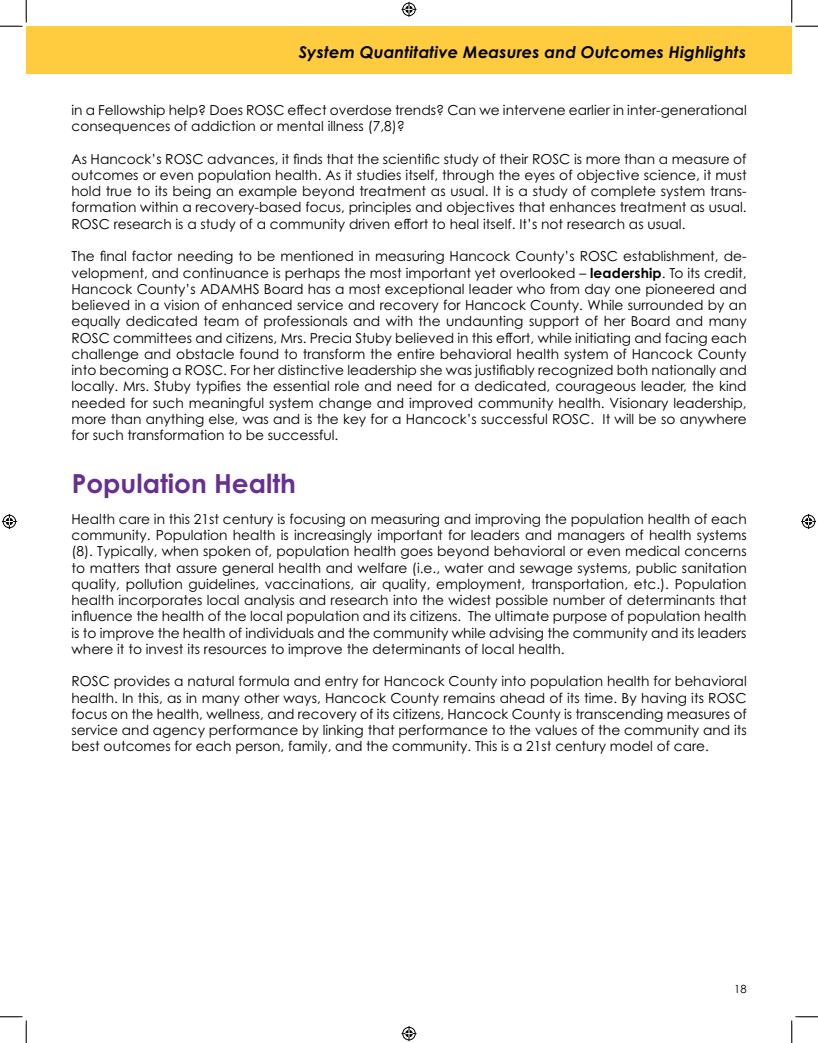
<style>
.page{position:relative;width:818px;height:1043px;background:#fff}
.page>*{position:absolute;margin:0;border:0;box-sizing:border-box;transform-origin:0 0}
.t1{font:700 26.25px "Century Gothic Pro";color:#653091}
.t2{font:italic 700 16.25px "Century Gothic Pro";letter-spacing:.01em;color:#000}
.t3{font:13.75px/16.2px "Century Gothic Pro";color:#000;text-align:justify}
.t4{font:11.25px "Century Gothic Pro";color:#000}
.s1{font-weight:700}
</style>
<div class="page">
<div style="left:26px;top:26px;width:765px;height:47px;background:#fecc3e"></div>
<svg style="left:0;top:0;width:27px;height:27px"></svg>
<svg style="left:0;top:1016px;width:27px;height:26px"></svg>
<svg style="left:791px;top:0;width:27px;height:27px"></svg>
<svg style="left:791px;top:1016px;width:27px;height:26px"></svg>
<svg style="left:401px;top:2px;width:15px;height:15px"></svg>
<svg style="left:401px;top:1026px;width:15px;height:15px"></svg>
<svg style="left:2px;top:514px;width:15px;height:15px"></svg>
<svg style="left:801px;top:514px;width:15px;height:15px"></svg>
<p class="t2" style="left:299px;top:41px;width:449px">System Quantitative Measures and Outcomes Highlights</p>
<p class="t3" style="left:71px;top:102px;width:676px">in a Fellowship help? Does ROSC effect overdose trends? Can we intervene earlier in inter-generational consequences of addiction or mental illness (7,8)?</p>
<p class="t3" style="left:71px;top:150px;width:676px">As Hancock’s ROSC advances, it finds that the scientific study of their ROSC is more than a measure of outcomes or even population health. As it studies itself, through the eyes of objective science, it must hold true to its being an example beyond treatment as usual. It is a study of complete system trans&shy;formation within a recovery-based focus, principles and objectives that enhances treatment as usual.<br>ROSC research is a study of a community driven effort to heal itself. It’s not research as usual.</p>
<p class="t3" style="left:71px;top:248px;width:676px">The final factor needing to be mentioned in measuring Hancock County’s ROSC establishment, de&shy;velopment, and continuance is perhaps the most important yet overlooked – <span class="s1">leadership</span>. To its credit, Hancock County’s ADAMHS Board has a most exceptional leader who from day one pioneered and believed in a vision of enhanced service and recovery for Hancock County. While surrounded by an equally dedicated team of professionals and with the undaunting support of her Board and many ROSC committees and citizens, Mrs. Precia Stuby believed in this effort, while initiating and facing each challenge and obstacle found to transform the entire behavioral health system of Hancock County into becoming a ROSC. For her distinctive leadership she was justifiably recognized both nationally and locally. Mrs. Stuby typifies the essential role and need for a dedicated, courageous leader, the kind needed for such meaningful system change and improved community health. Visionary leadership, more than anything else, was and is the key for a Hancock’s successful ROSC. It will be so anywhere for such transformation to be successful.</p>
<p class="t1" style="left:72px;top:467px;width:226px">Population Health</p>
<p class="t3" style="left:71px;top:510px;width:676px">Health care in this 21st century is focusing on measuring and improving the population health of each community. Population health is increasingly important for leaders and managers of health systems (8). Typically, when spoken of, population health goes beyond behavioral or even medical concerns to matters that assure general health and welfare (i.e., water and sewage systems, public sanitation quality, pollution guidelines, vaccinations, air quality, employment, transportation, etc.). Population health incorporates local analysis and research into the widest possible number of determinants that influence the health of the local population and its citizens. The ultimate purpose of population health is to improve the health of individuals and the community while advising the community and its leaders where it to invest its resources to improve the determinants of local health.</p>
<p class="t3" style="left:71px;top:673px;width:676px">ROSC provides a natural formula and entry for Hancock County into population health for behavioral health. In this, as in many other ways, Hancock County remains ahead of its time. By having its ROSC focus on the health, wellness, and recovery of its citizens, Hancock County is transcending measures of service and agency performance by linking that performance to the values of the community and its best outcomes for each person, family, and the community. This is a 21st century model of care.</p>
<p class="t4" style="left:734px;top:982px;width:14px">18</p>
</div>
